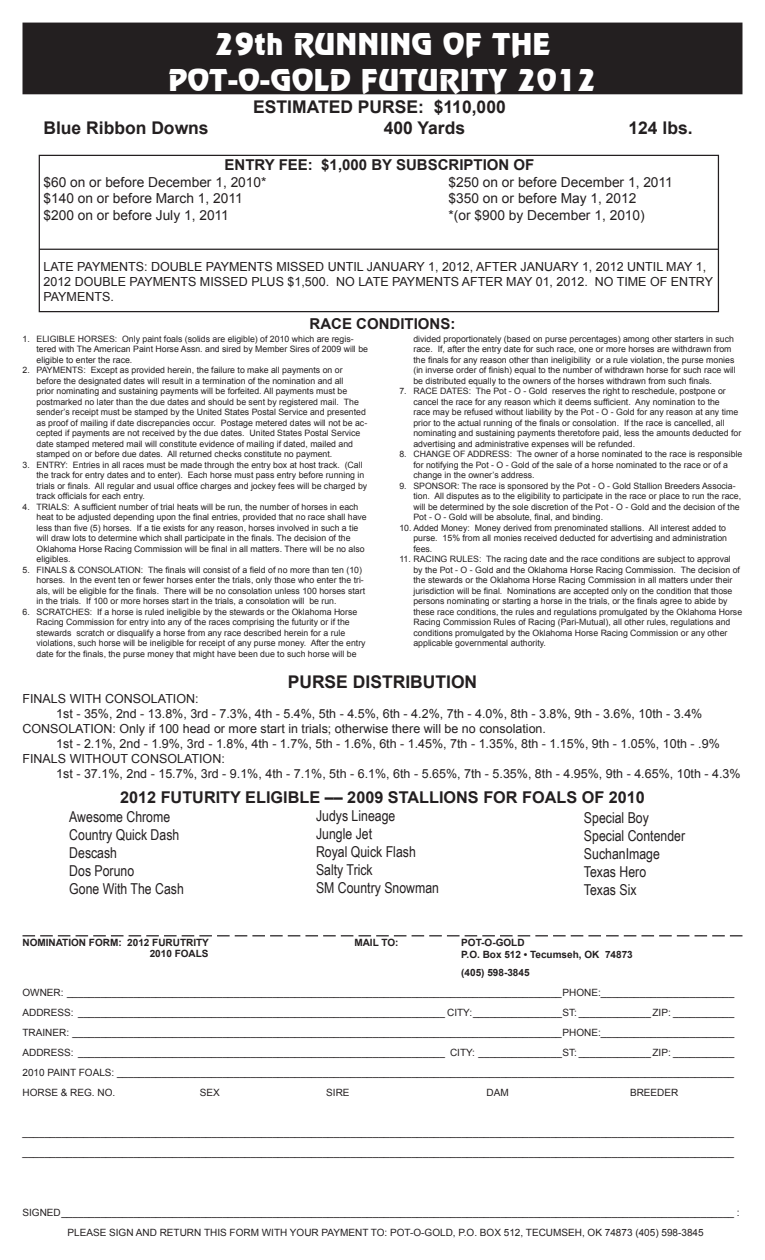
<style>
.page{position:relative;width:765px;height:1260px;background:#fff}
.page>*{position:absolute;margin:0;border:0;box-sizing:border-box;transform-origin:0 0}
.t1{font:30px/36px "Revue BT";color:#fff;text-align:center}
.t2{font:700 17.5px "Arial";color:#231f20}
.t3{font:700 16.25px "Arial";color:#231f20}
.t4{font:15px/18px "Arial Narrow";color:#231f20}
.t5{font:700 15px "Arial";color:#231f20}
.t6{font:13.75px "Arial";color:#231f20}
.t7{font:12.5px/15px "Arial";color:#231f20}
.t8{font:10px/20px "Arial";color:#231f20}
.t9{font:700 10px/12px "Arial";color:#231f20}
.t10{font:8.75px/10.5px "Arial";color:#231f20}
</style>
<div class="page">
<div style="left:39px;top:155px;width:680px;height:157px;border:1px solid #231f20"></div>
<div style="left:23px;top:23px;width:719px;height:71px;background:#231f20"></div>
<hr style="left:39px;top:249px;width:679px;height:1px;background:#231f20">
<svg style="left:22px;top:935px;width:720px;height:1px"></svg>
<h1 class="t1" style="left:168px;top:26px;width:430px">29th RUNNING OF THE<br>POT-O-GOLD FUTURITY 2012</h1>
<h2 class="t2" style="left:253px;top:96px;width:254px">ESTIMATED PURSE: $110,000</h2>
<h2 class="t2" style="left:43px;top:117px;width:167px">Blue Ribbon Downs</h2>
<h2 class="t2" style="left:384px;top:117px;width:83px">400 Yards</h2>
<h2 class="t2" style="left:628px;top:117px;width:66px">124 lbs.</h2>
<h3 class="t5" style="left:225px;top:155px;width:311px">ENTRY FEE: $1,000 BY SUBSCRIPTION OF</h3>
<h3 class="t6" style="left:43px;top:173px;width:225px">$60 on or before December 1, 2010*</h3>
<h3 class="t6" style="left:448px;top:173px;width:226px">$250 on or before December 1, 2011</h3>
<h3 class="t6" style="left:43px;top:190px;width:201px">$140 on or before March 1, 2011</h3>
<h3 class="t6" style="left:448px;top:190px;width:190px">$350 on or before May 1, 2012</h3>
<h3 class="t6" style="left:43px;top:206px;width:187px">$200 on or before July 1, 2011</h3>
<h3 class="t6" style="left:448px;top:206px;width:198px">*(or $900 by December 1, 2010)</h3>
<h3 class="t7" style="left:43px;top:259px;width:671px">LATE PAYMENTS: DOUBLE PAYMENTS MISSED UNTIL JANUARY 1, 2012, AFTER JANUARY 1, 2012 UNTIL MAY 1,<br>2012 DOUBLE PAYMENTS MISSED PLUS $1,500. NO LATE PAYMENTS AFTER MAY 01, 2012. NO TIME OF ENTRY<br>PAYMENTS.</h3>
<p class="t10" style="left:37px;top:334px;width:333px;text-indent:-14px">1. ELIGIBLE HORSES: Only paint foals (solids are eligible) of 2010 which are regis&shy;tered with The American Paint Horse Assn. and sired by Member Sires of 2009 will be eligible to enter the race.</p>
<p class="t10" style="left:37px;top:365px;width:332px;text-indent:-14px">2. PAYMENTS: Except as provided herein, the failure to make all payments on or before the designated dates will result in a termination of the nomination and all<br>prior nominating and sustaining payments will be forfeited. All payments must be postmarked no later than the due dates and should be sent by registered mail. The sender’s receipt must be stamped by the United States Postal Service and presented as proof of mailing if date discrepancies occur. Postage metered dates will not be ac&shy;cepted if payments are not received by the due dates. United States Postal Service date stamped metered mail will constitute evidence of mailing if dated, mailed and stamped on or before due dates. All returned checks constitute no payment.</p>
<p class="t10" style="left:37px;top:460px;width:332px;text-indent:-14px">3. ENTRY: Entries in all races must be made through the entry box at host track. (Call the track for entry dates and to enter). Each horse must pass entry before running in trials or finals. All regular and usual office charges and jockey fees will be charged by track officials for each entry.</p>
<p class="t10" style="left:37px;top:502px;width:332px;text-indent:-14px">4. TRIALS: A sufficient number of trial heats will be run, the number of horses in each heat to be adjusted depending upon the final entries, provided that no race shall have less than five (5) horses. If a tie exists for any reason, horses involved in such a tie will draw lots to determine which shall participate in the finals. The decision of the Oklahoma Horse Racing Commission will be final in all matters. There will be no also eligibles.</p>
<p class="t10" style="left:37px;top:565px;width:330px;text-indent:-14px">5. FINALS &amp; CONSOLATION: The finals will consist of a field of no more than ten (10) horses. In the event ten or fewer horses enter the trials, only those who enter the tri&shy;als, will be eligible for the finals. There will be no consolation unless 100 horses start in the trials. If 100 or more horses start in the trials, a consolation will be run.</p>
<p class="t10" style="left:37px;top:607px;width:331px;text-indent:-14px">6. SCRATCHES: If a horse is ruled ineligible by the stewards or the Oklahoma Horse Racing Commission for entry into any of the races comprising the futurity or if the stewards scratch or disqualify a horse from any race described herein for a rule violations, such horse will be ineligible for receipt of any purse money. After the entry date for the finals, the purse money that might have been due to such horse will be</p>
<h2 class="t2" style="left:288px;top:671px;width:191px">PURSE DISTRIBUTION</h2>
<h3 class="t7" style="left:22px;top:692px;width:178px">FINALS WITH CONSOLATION:</h3>
<h3 class="t7" style="left:56px;top:707px;width:648px">1st - 35%, 2nd - 13.8%, 3rd - 7.3%, 4th - 5.4%, 5th - 4.5%, 6th - 4.2%, 7th - 4.0%, 8th - 3.8%, 9th - 3.6%, 10th - 3.4%</h3>
<h3 class="t7" style="left:22px;top:722px;width:525px">CONSOLATION: Only if 100 head or more start in trials; otherwise there will be no consolation.</h3>
<h3 class="t7" style="left:56px;top:737px;width:665px">1st - 2.1%, 2nd - 1.9%, 3rd - 1.8%, 4th - 1.7%, 5th - 1.6%, 6th - 1.45%, 7th - 1.35%, 8th - 1.15%, 9th - 1.05%, 10th - .9%</h3>
<h3 class="t7" style="left:22px;top:752px;width:204px">FINALS WITHOUT CONSOLATION:</h3>
<h3 class="t7" style="left:56px;top:767px;width:686px">1st - 37.1%, 2nd - 15.7%, 3rd - 9.1%, 4th - 7.1%, 5th - 6.1%, 6th - 5.65%, 7th - 5.35%, 8th - 4.95%, 9th - 4.65%, 10th - 4.3%</h3>
<h3 class="t3" style="left:120px;top:786px;width:526px">2012 FUTURITY ELIGIBLE –– 2009 STALLIONS FOR FOALS OF 2010</h3>
<h3 class="t4" style="left:69px;top:807px;width:116px">Awesome Chrome<br>Country Quick Dash<br>Descash<br>Dos Poruno<br>Gone With The Cash</h3>
<h3 class="t5" style="left:310px;top:314px;width:147px">RACE CONDITIONS:</h3>
<p class="t10" style="left:413px;top:334px;width:324px">divided proportionately (based on purse percentages) among other starters in such race. If, after the entry date for such race, one or more horses are withdrawn from the finals for any reason other than ineligibility or a rule violation, the purse monies (in inverse order of finish) equal to the number of withdrawn horse for such race will be distributed equally to the owners of the horses withdrawn from such finals.</p>
<p class="t10" style="left:413px;top:386px;width:329px;text-indent:-14px">7. RACE DATES: The Pot - O - Gold reserves the right to reschedule, postpone or cancel the race for any reason which it deems sufficient. Any nomination to the<br>race may be refused without liability by the Pot - O - Gold for any reason at any time prior to the actual running of the finals or consolation. If the race is cancelled, all nominating and sustaining payments theretofore paid, less the amounts deducted for advertising and administrative expenses will be refunded.</p>
<p class="t10" style="left:413px;top:449px;width:331px;text-indent:-14px">8. CHANGE OF ADDRESS: The owner of a horse nominated to the race is responsible for notifying the Pot - O - Gold of the sale of a horse nominated to the race or of a change in the owner’s address.</p>
<p class="t10" style="left:413px;top:481px;width:329px;text-indent:-14px">9. SPONSOR: The race is sponsored by the Pot - O - Gold Stallion Breeders Associa&shy;tion. All disputes as to the eligibility to participate in the race or place to run the race, will be determined by the sole discretion of the Pot - O - Gold and the decision of the Pot - O - Gold will be absolute, final, and binding.</p>
<p class="t10" style="left:413px;top:523px;width:315px;text-align:justify;text-indent:-14px">10. Added Money: Money derived from prenominated stallions. All interest added to purse. 15% from all monies received deducted for advertising and administration fees.</p>
<p class="t10" style="left:413px;top:554px;width:330px;text-indent:-14px">11. RACING RULES: The racing date and the race conditions are subject to approval by the Pot - O - Gold and the Oklahoma Horse Racing Commission. The decision of the stewards or the Oklahoma Horse Racing Commission in all matters under their jurisdiction will be final. Nominations are accepted only on the condition that those persons nominating or starting a horse in the trials, or the finals agree to abide by these race conditions, the rules and regulations promulgated by the Oklahoma Horse Racing Commission Rules of Racing (Pari-Mutual), all other rules, regulations and conditions promulgated by the Oklahoma Horse Racing Commission or any other applicable governmental authority.</p>
<h3 class="t4" style="left:316px;top:806px;width:125px">Judys Lineage<br>Jungle Jet<br>Royal Quick Flash<br>Salty Trick<br>SM Country Snowman</h3>
<h3 class="t4" style="left:584px;top:808px;width:103px">Special Boy<br>Special Contender<br>SuchanImage<br>Texas Hero<br>Texas Six</h3>
<p class="t9" style="left:22px;top:937px;width:188px">NOMINATION FORM: 2012 FURUTRITY</p>
<p class="t9" style="left:354px;top:937px;width:46px">MAIL TO:</p>
<p class="t9" style="left:461px;top:937px;width:173px">POT-O-GOLD<br>P.O. Box 512 • Tecumseh, OK 74873</p>
<p class="t9" style="left:461px;top:967px;width:70px">(405) 598-3845</p>
<p class="t8" style="left:23px;top:983px;width:713px;text-align:justify">OWNER: _________________________________________________________________________________________PHONE:________________________ ADDRESS: __________________________________________________________________ CITY:________________ST: _____________ ZIP: ___________ TRAINER: ________________________________________________________________________________________PHONE:________________________ ADDRESS: __________________________________________________________________ CITY: _______________ST: _____________ ZIP: ___________ 2010 PAINT FOALS: _______________________________________________________________________________________________________________ HORSE &amp; REG. NO.</p>
<p class="t9" style="left:150px;top:948px;width:60px">2010 FOALS</p>
<p class="t8" style="left:200px;top:1083px;width:22px">SEX</p>
<p class="t8" style="left:326px;top:1083px;width:25px">SIRE</p>
<p class="t8" style="left:487px;top:1083px;width:24px">DAM</p>
<p class="t8" style="left:630px;top:1083px;width:50px">BREEDER</p>
<p class="t8" style="left:23px;top:1123px;width:713px">________________________________________________________________________________________________________________________________ ________________________________________________________________________________________________________________________________</p>
<p class="t8" style="left:67px;top:1203px;width:674px;text-indent:-45px">SIGNED_________________________________________________________________________________________________________________________ :<br>PLEASE SIGN AND RETURN THIS FORM WITH YOUR PAYMENT TO: POT-O-GOLD, P.O. BOX 512, TECUMSEH, OK 74873 (405) 598-3845</p>
</div>
